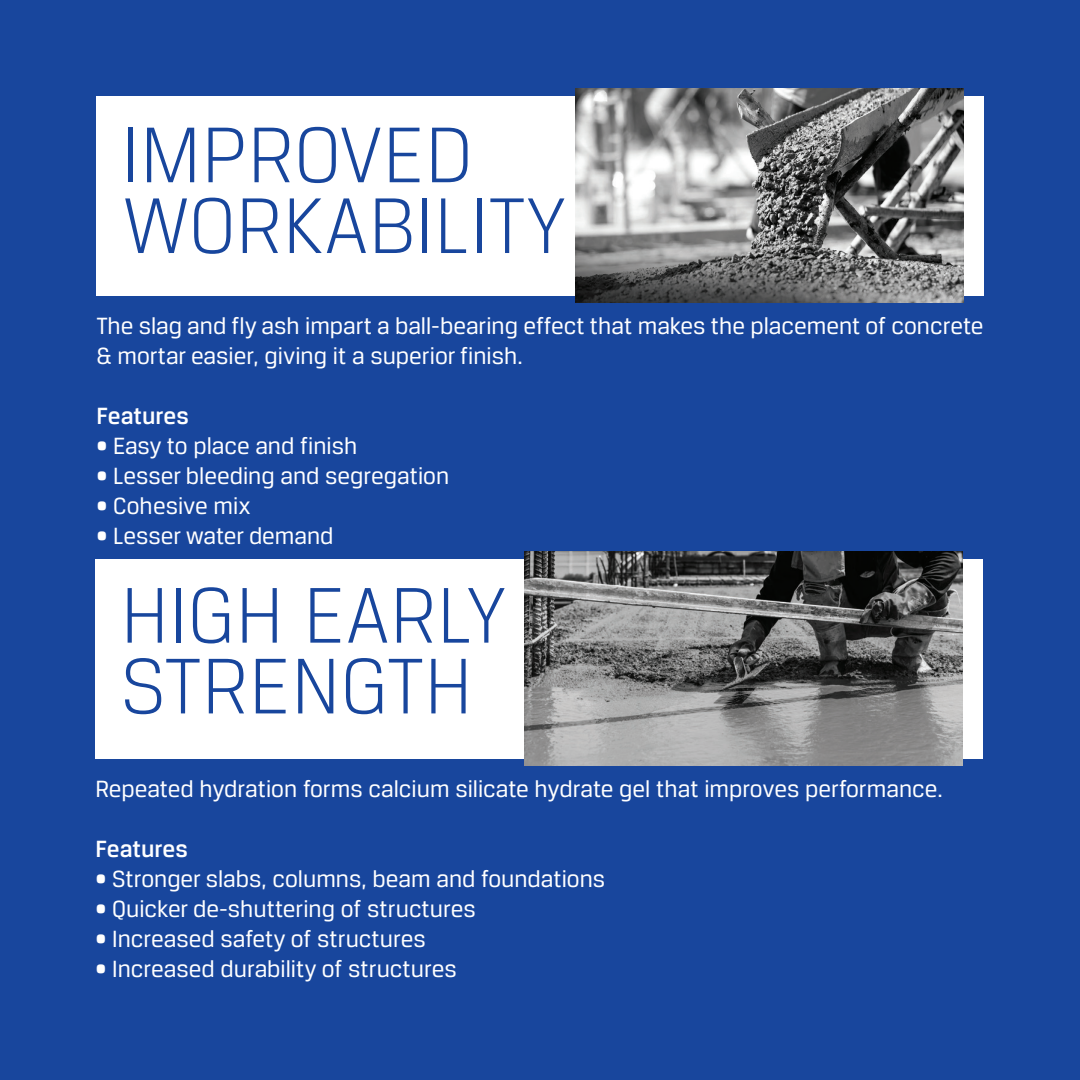
<style>
.page{position:relative;width:1080px;height:1080px;background:#18469d}
.page>*{position:absolute;margin:0;border:0;box-sizing:border-box;transform-origin:0 0}
.t1{font:300 84px/70.8px "Breuer Text";color:#18469d}
.t2{font:25px/30px "Breuer Text";color:#fff}
.t3{font:500 25px "Breuer Text";color:#fff}
</style>
<div class="page">
<div style="left:96px;top:96px;width:888px;height:199px;background:#fff"></div>
<img style="left:575px;top:89px;width:389px;height:214px">
<div style="left:95px;top:559px;width:888px;height:199px;background:#fff"></div>
<img style="left:524px;top:552px;width:439px;height:214px">
<h1 class="t1" style="left:121px;top:118px;width:447px">IMPROVED<br>WORKABILITY</h1>
<p class="t2" style="left:96px;top:310px;width:889px">The slag and fly ash impart a ball-bearing effect that makes the placement of concrete &amp; mortar easier, giving it a superior finish.</p>
<p class="t3" style="left:96px;top:402px;width:94px">Features</p>
<p class="t2" style="left:96px;top:430px;width:263px">• Easy to place and finish</p>
<p class="t2" style="left:96px;top:460px;width:354px">• Lesser bleeding and segregation</p>
<p class="t2" style="left:96px;top:490px;width:156px">• Cohesive mix</p>
<p class="t2" style="left:96px;top:520px;width:239px">• Lesser water demand</p>
<h1 class="t1" style="left:120px;top:579px;width:388px">HIGH EARLY<br>STRENGTH</h1>
<p class="t2" style="left:95px;top:773px;width:849px">Repeated hydration forms calcium silicate hydrate gel that improves performance.</p>
<p class="t3" style="left:95px;top:835px;width:94px">Features</p>
<p class="t2" style="left:95px;top:863px;width:511px">• Stronger slabs, columns, beam and foundations</p>
<p class="t2" style="left:95px;top:893px;width:382px">• Quicker de-shuttering of structures</p>
<p class="t2" style="left:95px;top:923px;width:332px">• Increased safety of structures</p>
<p class="t2" style="left:95px;top:953px;width:363px">• Increased durability of structures</p>
</div>
